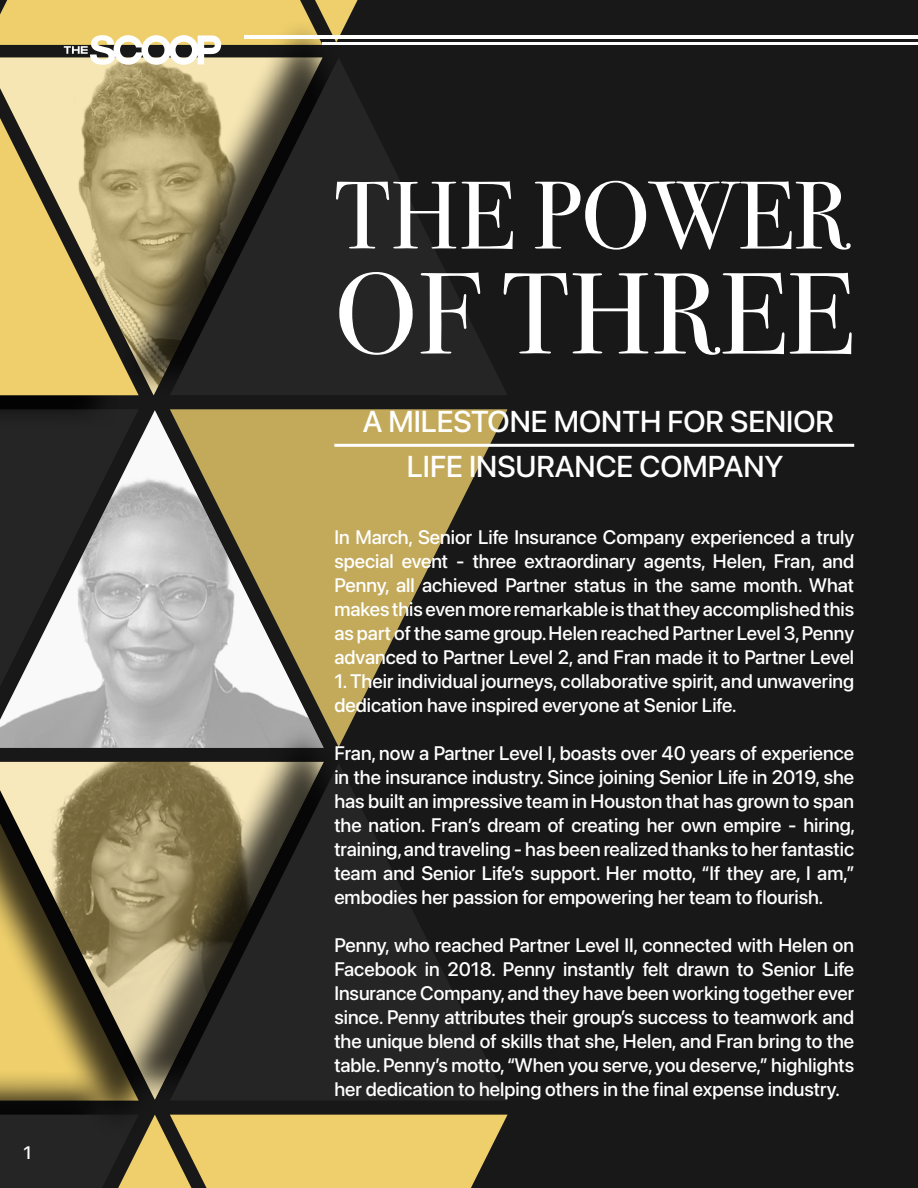
<style>
.page{position:relative;width:918px;height:1188px;background:#181818}
.page>*{position:absolute;margin:0;border:0;box-sizing:border-box;transform-origin:0 0}
.t1{font:115.5px "Bodoni Svty Two ITCTT";color:#fff}
.t2{font:96px "Bodoni Svty Two ITCTT";color:#fff}
.t3{font:500 30px/45px "SF Pro Display";color:#fff;text-align:center}
.t4{font:500 19.5px/24px "SF Pro Display";color:#fff;text-align:justify}
.t5{font:18px "SF Pro";color:#fff}
</style>
<div class="page">
<img style="left:0;top:438px;width:170px;height:310px">
<div style="left:0;top:364px;width:123px;height:381px;background:#000;opacity:.75"></div>
<svg style="left:0;top:409px;width:139px;height:278px"></svg>
<svg style="left:170px;top:409px;width:338px;height:313px;fill:#c3aa5b"></svg>
<svg style="left:0;top:1115px;width:508px;height:73px"></svg>
<div style="left:113px;top:16px;width:379px;height:381px;background:#000;opacity:.75"></div>
<svg style="left:170px;top:58px;width:337px;height:337px;fill:#252525"></svg>
<div style="left:0;top:760px;width:308px;height:380px;background:#000;opacity:.75"></div>
<img style="left:0;top:762px;width:113px;height:338px">
<div style="left:113px;top:722px;width:379px;height:381px;background:#000;opacity:.75"></div>
<svg style="left:170px;top:763px;width:337px;height:338px;fill:#252525"></svg>
<div style="left:0;top:50px;width:119px;height:381px;background:#000;opacity:.75"></div>
<svg style="left:0;top:118px;width:139px;height:277px;background:#c8b36e"></svg>
<hr style="left:334px;top:444px;width:520px;height:3px;background:#fff">
<svg style="left:0;top:0;width:358px;height:65px"></svg>
<hr style="left:245px;top:35px;width:673px;height:4px;background:#fff">
<hr style="left:323px;top:43px;width:595px;height:2px;background:#fff">
<p class="t5" style="left:24px;top:1142px;width:10px">1</p>
<h2 class="t2" style="left:334px;top:137px;width:517px">THE POWER</h2>
<h1 class="t1" style="left:334px;top:220px;width:521px">OF THREE</h1>
<h3 class="t3" style="left:363px;top:399px;width:473px">A MILESTONE MONTH FOR SENIOR<br>LIFE INSURANCE COMPANY</h3>
<p class="t4" style="left:334px;top:526px;width:521px">In March, Senior Life Insurance Company experienced a truly special event - three extraordinary agents, Helen, Fran, and Penny, all achieved Partner status in the same month. What makes this even more remarkable is that they accomplished this as part of the same group. Helen reached Partner Level 3, Penny advanced to Partner Level 2, and Fran made it to Partner Level</p>
<p class="t4" style="left:334px;top:670px;width:521px">1. Their individual journeys, collaborative spirit, and unwavering dedication have inspired everyone at Senior Life.</p>
<p class="t4" style="left:334px;top:742px;width:522px">Fran, now a Partner Level I, boasts over 40 years of experience in the insurance industry. Since joining Senior Life in 2019, she has built an impressive team in Houston that has grown to span the nation. Fran’s dream of creating her own empire - hiring, training, and traveling - has been realized thanks to her fantastic team and Senior Life’s support. Her motto, “If they are, I am,” embodies her passion for empowering her team to flourish.</p>
<p class="t4" style="left:334px;top:934px;width:521px">Penny, who reached Partner Level II, connected with Helen on Facebook in 2018. Penny instantly felt drawn to Senior Life Insurance Company, and they have been working together ever since. Penny attributes their group’s success to teamwork and the unique blend of skills that she, Helen, and Fran bring to the table. Penny’s motto, “When you serve, you deserve,” highlights her dedication to helping others in the final expense industry.</p>
</div>
